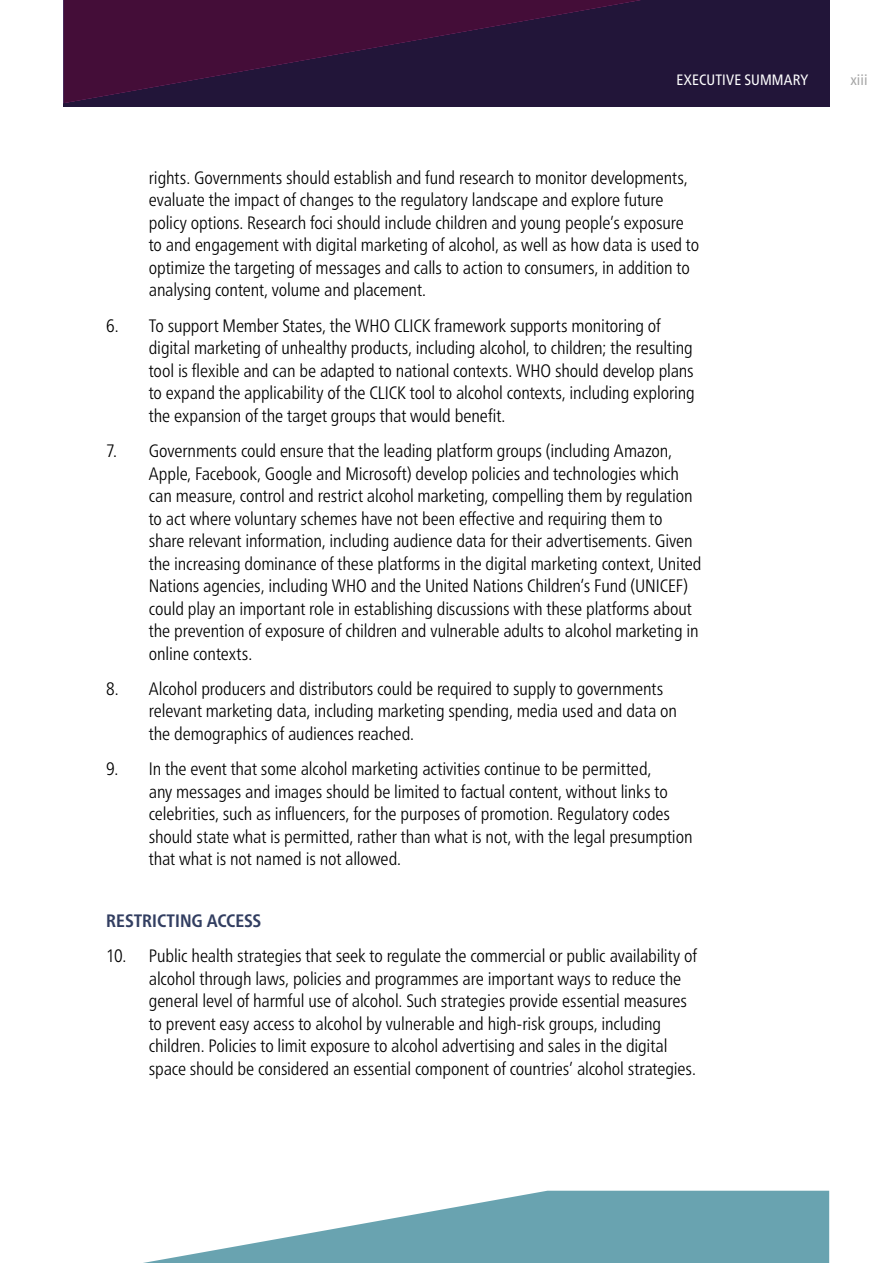
<style>
.page{position:relative;width:893px;height:1263px;background:#fff}
.page>*{position:absolute;margin:0;border:0;box-sizing:border-box;transform-origin:0 0}
.t1{font:300 condensed 18px/22.5px "Frutiger Neue LTW1 G";letter-spacing:-.005em;color:#000}
.Header_3{font:700 condensed 18px "Frutiger Neue LTW1 G";letter-spacing:-.005em;color:#323e61}
.t2{font:condensed 15px "Frutiger Neue LTW1 G";letter-spacing:.01em;color:#fff}
.t3{font:condensed 15px "Frutiger Neue LTW1 G";color:#a5a5a5}
</style>
<div class="page">
<div style="left:641px;top:0;width:188px;height:106px;background:#221539"></div>
<svg style="left:64px;top:0;width:577px;height:106px;background:#321138"></svg>
<svg style="left:143px;top:1191px;width:686px;height:72px;fill:#69a3b0"></svg>
<p class="t2" style="left:677px;top:71px;width:133px">EXECUTIVE SUMMARY</p>
<p class="t1" style="left:149px;top:166px;width:552px">rights. Governments should establish and fund research to monitor developments, evaluate the impact of changes to the regulatory landscape and explore future policy options. Research foci should include children and young people’s exposure to and engagement with digital marketing of alcohol, as well as how data is used to optimize the targeting of messages and calls to action to consumers, in addition to analysing content, volume and placement.</p>
<p class="t1" style="left:149px;top:314px;width:547px;text-indent:-43px">6. To support Member States, the WHO CLICK framework supports monitoring of digital marketing of unhealthy products, including alcohol, to children; the resulting tool is flexible and can be adapted to national contexts. WHO should develop plans to expand the applicability of the CLICK tool to alcohol contexts, including exploring the expansion of the target groups that would benefit.</p>
<p class="t1" style="left:149px;top:439px;width:554px;text-indent:-43px">7. Governments could ensure that the leading platform groups (including Amazon, Apple, Facebook, Google and Microsoft) develop policies and technologies which can measure, control and restrict alcohol marketing, compelling them by regulation to act where voluntary schemes have not been effective and requiring them to share relevant information, including audience data for their advertisements. Given the increasing dominance of these platforms in the digital marketing context, United Nations agencies, including WHO and the United Nations Children’s Fund (UNICEF) could play an important role in establishing discussions with these platforms about the prevention of exposure of children and vulnerable adults to alcohol marketing in online contexts.</p>
<p class="t1" style="left:149px;top:677px;width:530px;text-indent:-43px">8. Alcohol producers and distributors could be required to supply to governments relevant marketing data, including marketing spending, media used and data on the demographics of audiences reached.</p>
<p class="t1" style="left:149px;top:757px;width:545px;text-indent:-43px">9. In the event that some alcohol marketing activities continue to be permitted,<br>any messages and images should be limited to factual content, without links to celebrities, such as influencers, for the purposes of promotion. Regulatory codes should state what is permitted, rather than what is not, with the legal presumption that what is not named is not allowed.</p>
<p class="Header_3" style="left:106px;top:907px;width:157px">RESTRICTING ACCESS</p>
<p class="t1" style="left:149px;top:945px;width:550px;text-indent:-43px">10. Public health strategies that seek to regulate the commercial or public availability of alcohol through laws, policies and programmes are important ways to reduce the general level of harmful use of alcohol. Such strategies provide essential measures to prevent easy access to alcohol by vulnerable and high-risk groups, including children. Policies to limit exposure to alcohol advertising and sales in the digital space should be considered an essential component of countries’ alcohol strategies.</p>
<p class="t3" style="left:850px;top:71px;width:19px">xiii</p>
</div>
